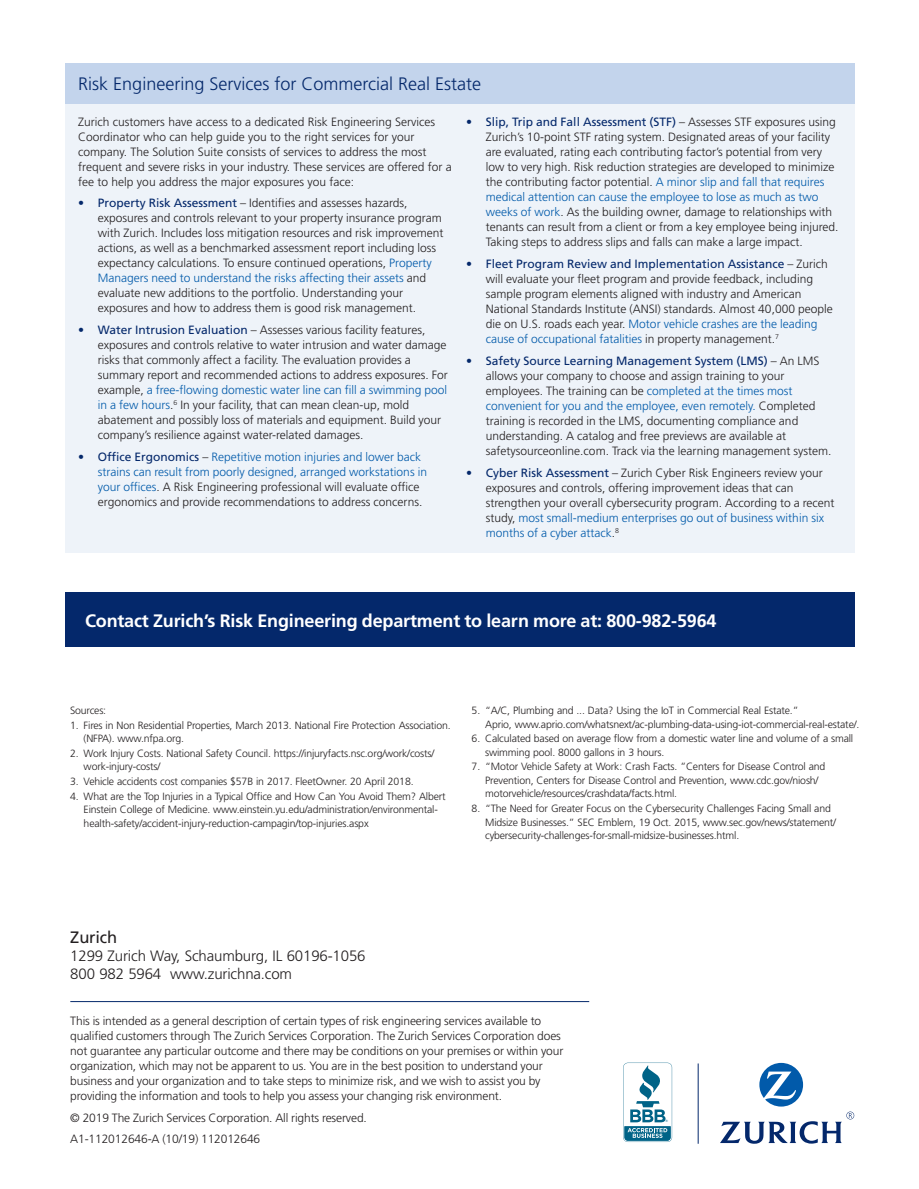
<style>
.page{position:relative;width:919px;height:1189px;background:#fff}
.page>*{position:absolute;margin:0;border:0;box-sizing:border-box;transform-origin:0 0}
._10_12_Frutiger_Ligh{font:700 18px "Frutiger LT Std";letter-spacing:-.01em;color:#fff}
.Intro_Copy{font:300 18px "Frutiger LT Std";color:#04286b}
.Confetti_Light{font:16.5px "Frutiger LT Std";letter-spacing:-.01em;color:#231f20}
.Confetti_Light-2{font:300 15px/18px "Frutiger LT Std";letter-spacing:-.01em;color:#231f20}
.Doc_reference_legal{font:300 12px/15px "Frutiger LT Std";color:#231f20}
.Body_Copy__2{font:300 12px/15px "Frutiger LT Std";color:#231f20}
.t1{font:300 12px/15px "Frutiger LT Std";color:#015aaa}
.Confetti_Light-3{font:300 10.5px/13.5px "Frutiger LT Std";letter-spacing:-.015em;color:#231f20}
.t2{font:700 3.15px "Gotham";color:#006387}
.s1{font-weight:400;color:#04286b}
.s2{color:#015aaa}
.s3{color:#231f20}
</style>
<div class="page">
<hr style="left:70px;top:1000px;width:519px;height:1px;background:#04286b">
<svg style="left:720px;top:1062px;width:133px;height:81px"></svg>
<svg style="left:623px;top:1062px;width:48px;height:79px"></svg>
<hr style="left:697px;top:1063px;width:1px;height:80px;background:#04286b">
<div style="left:65px;top:104px;width:788px;height:448px;background:#eef3f9"></div>
<div style="left:65px;top:63px;width:788px;height:41px;background:#c3d4ec"></div>
<div style="left:65px;top:592px;width:788px;height:54px;background:#04286b"></div>
<p class="Intro_Copy" style="left:78px;top:74px;width:404px">Risk Engineering Services for Commercial Real Estate</p>
<p class="Body_Copy__2" style="left:78px;top:115px;width:375px">Zurich customers have access to a dedicated Risk Engineering Services Coordinator who can help guide you to the right services for your company. The Solution Suite consists of services to address the most frequent and severe risks in your industry. These services are offered for a fee to help you address the major exposures you face:</p>
<p class="Doc_reference_legal" style="left:98px;top:195px;width:347px;text-indent:-20px"><span class="s1">• Property Risk Assessment</span> – Identifies and assesses hazards, exposures and controls relevant to your property insurance program with Zurich. Includes loss mitigation resources and risk improvement actions, as well as a benchmarked assessment report including loss expectancy calculations. To ensure continued operations, <span class="s2">Property Managers need to understand the risks affecting their assets</span> and evaluate new additions to the portfolio. Understanding your exposures and how to address them is good risk management.</p>
<p class="Doc_reference_legal" style="left:98px;top:322px;width:351px;text-indent:-20px"><span class="s1">• Water Intrusion Evaluation</span> – Assesses various facility features, exposures and controls relative to water intrusion and water damage risks that commonly affect a facility. The evaluation provides a summary report and recommended actions to address exposures. For example, <span class="s2">a free-flowing domestic water line can fill a swimming pool in a few hours</span>.<sup>6</sup> In your facility, that can mean clean-up, mold abatement and possibly loss of materials and equipment. Build your company’s resilience against water-related damages.</p>
<p class="t1" style="left:98px;top:449px;width:330px;text-indent:-20px"><span class="s1">• Office Ergonomics</span> <span class="s3">–</span> Repetitive motion injuries and lower back strains can result from poorly designed, arranged workstations in your offices<span class="s3">. A Risk Engineering professional will evaluate office ergonomics and provide recommendations to address concerns.</span></p>
<p class="Doc_reference_legal" style="left:485px;top:115px;width:354px;text-indent:-20px"><span class="s1">• Slip, Trip and Fall Assessment (STF)</span> – Assesses STF exposures using Zurich’s 10-point STF rating system. Designated areas of your facility are evaluated, rating each contributing factor’s potential from very low to very high. Risk reduction strategies are developed to minimize the contributing factor potential. <span class="s2">A minor slip and fall that requires medical attention can cause the employee to lose as much as two weeks of work</span>. As the building owner, damage to relationships with tenants can result from a client or from a key employee being injured.<br>Taking steps to address slips and falls can make a large impact.</p>
<p class="Doc_reference_legal" style="left:485px;top:256px;width:348px;text-indent:-20px"><span class="s1">• Fleet Program Review and Implementation Assistance</span> – Zurich will evaluate your fleet program and provide feedback, including sample program elements aligned with industry and American National Standards Institute (ANSI) standards. Almost 40,000 people die on U.S. roads each year. <span class="s2">Motor vehicle crashes are the leading cause of occupational fatalities</span> in property management.<sup>7</sup></p>
<p class="Doc_reference_legal" style="left:485px;top:353px;width:347px;text-indent:-20px"><span class="s1">• Safety Source Learning Management System (LMS)</span> – An LMS allows your company to choose and assign training to your employees. The training can be <span class="s2">completed at the times most convenient for you and the employee, even remotely.</span> Completed training is recorded in the LMS, documenting compliance and understanding. A catalog and free previews are available at safetysourceonline.com. Track via the learning management system.</p>
<p class="Doc_reference_legal" style="left:485px;top:465px;width:350px;text-indent:-20px"><span class="s1">• Cyber Risk Assessment</span> – Zurich Cyber Risk Engineers review your exposures and controls, offering improvement ideas that can strengthen your overall cybersecurity program. According to a recent study, <span class="s2">most small-medium enterprises go out of business within six months of a cyber attack</span>.<sup>8</sup></p>
<p class="_10_12_Frutiger_Ligh" style="left:85px;top:609px;width:633px">Contact Zurich’s Risk Engineering department to learn more at: 800-982-5964</p>
<p class="Confetti_Light-3" style="left:70px;top:703px;width:38px">Sources:</p>
<p class="Confetti_Light-3" style="left:84px;top:718px;width:368px;text-indent:-14px">1. Fires in Non Residential Properties, March 2013. National Fire Protection Association. (NFPA). www.nfpa.org.</p>
<p class="Confetti_Light-3" style="left:84px;top:746px;width:352px;text-indent:-14px">2. Work Injury Costs. National Safety Council. https://injuryfacts.nsc.org/work/costs/ work-injury-costs/</p>
<p class="Confetti_Light-3" style="left:70px;top:774px;width:345px">3. Vehicle accidents cost companies $57B in 2017. FleetOwner. 20 April 2018.</p>
<p class="Confetti_Light-3" style="left:84px;top:789px;width:363px;text-indent:-14px">4. What are the Top Injuries in a Typical Office and How Can You Avoid Them? Albert<br>Einstein College of Medicine. www.einstein.yu.edu/administration/environmental&shy;health-safety/accident-injury-reduction-campagin/top-injuries.aspx</p>
<p class="Confetti_Light-3" style="left:485px;top:703px;width:375px;text-indent:-14px">5. “A/C, Plumbing and ... Data? Using the IoT in Commercial Real Estate.”<br>Aprio, www.aprio.com/whatsnext/ac-plumbing-data-using-iot-commercial-real-estate/.</p>
<p class="Confetti_Light-3" style="left:485px;top:732px;width:369px;text-indent:-14px">6. Calculated based on average flow from a domestic water line and volume of a small swimming pool. 8000 gallons in 3 hours.</p>
<p class="Confetti_Light-3" style="left:485px;top:760px;width:341px;text-indent:-14px">7. “Motor Vehicle Safety at Work: Crash Facts. ”Centers for Disease Control and<br>Prevention, Centers for Disease Control and Prevention, www.cdc.gov/niosh/ motorvehicle/resources/crashdata/facts.html.</p>
<p class="Confetti_Light-3" style="left:485px;top:801px;width:352px;text-indent:-14px">8. “The Need for Greater Focus on the Cybersecurity Challenges Facing Small and<br>Midsize Businesses.” SEC Emblem, 19 Oct. 2015, www.sec.gov/news/statement/ cybersecurity-challenges-for-small-midsize-businesses.html.</p>
<p class="Confetti_Light" style="left:70px;top:927px;width:48px">Zurich</p>
<p class="Confetti_Light-2" style="left:70px;top:947px;width:296px">1299 Zurich Way, Schaumburg, IL 60196-1056<br>800 982 5964 www.zurichna.com</p>
<p class="Doc_reference_legal" style="left:70px;top:1013px;width:494px">This is intended as a general description of certain types of risk engineering services available to qualified customers through The Zurich Services Corporation. The Zurich Services Corporation does not guarantee any particular outcome and there may be conditions on your premises or within your organization, which may not be apparent to us. You are in the best position to understand your business and your organization and to take steps to minimize risk, and we wish to assist you by providing the information and tools to help you assess your changing risk environment.</p>
<p class="Doc_reference_legal" style="left:70px;top:1109px;width:298px">© 2019 The Zurich Services Corporation. All rights reserved.</p>
<p class="Doc_reference_legal" style="left:70px;top:1131px;width:191px">A1-112012646-A (10/19) 112012646</p>
<p class="t2" style="left:665px;top:1118px;width:4px">®</p>
</div>
